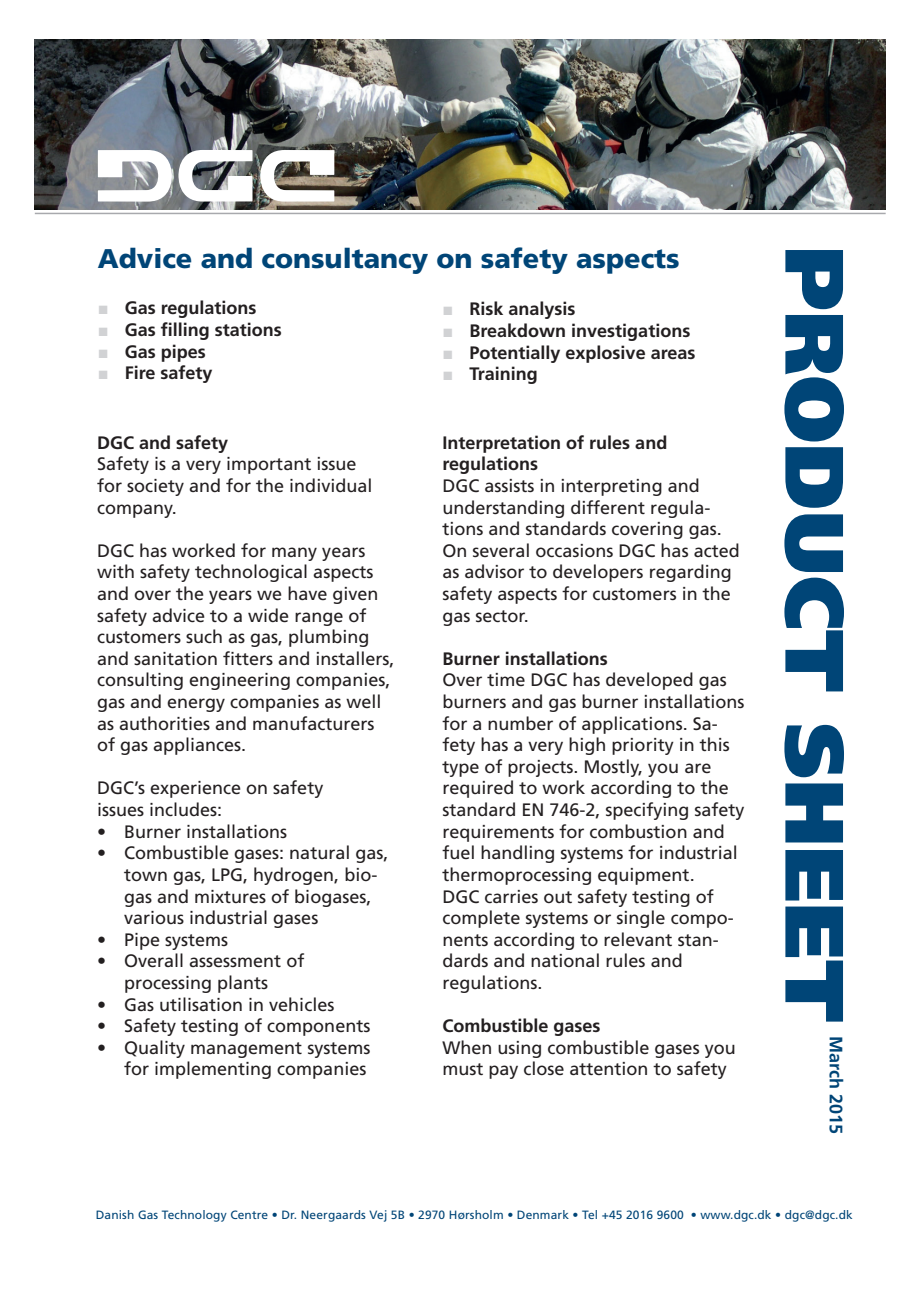
<style>
.page{position:relative;width:919px;height:1289px;background:#fff}
.page>*{position:absolute;margin:0;border:0;box-sizing:border-box;transform-origin:0 0}
.t1{font:900 82.5px "Frutiger LT";color:#004577}
.t2{font:900 27px "Frutiger LT";color:#004577}
.t3{font:18px/21.6px "Frutiger LT";color:#231f20}
.t4{font:700 18px/21.6px "Frutiger LT";color:#231f20}
.t5{font:700 18px "Frutiger LT";color:#004577}
.t6{font:12px "Frutiger LT";letter-spacing:.01em;color:#004577}
.s1{font-family:"Arial";font-weight:400;color:#d1d2d4}
</style>
<div class="page">
<img style="left:35px;top:40px;width:850px;height:170px">
<svg style="left:98px;top:150px;width:74px;height:52px"></svg>
<svg style="left:178px;top:150px;width:74px;height:51px"></svg>
<svg style="left:259px;top:150px;width:75px;height:52px"></svg>
<hr style="left:35px;top:213px;width:850px;height:1px;background:#a8a9ad">
<h2 class="t2" style="left:98px;top:242px;width:583px">Advice and consultancy on safety aspects</h2>
<p class="t4" style="left:98px;top:297px;width:160px"><span class="s1">■</span> Gas regulations</p>
<p class="t4" style="left:98px;top:319px;width:186px"><span class="s1">■</span> Gas filling stations</p>
<p class="t4" style="left:98px;top:340px;width:109px"><span class="s1">■</span> Gas pipes</p>
<p class="t4" style="left:98px;top:362px;width:116px"><span class="s1">■</span> Fire safety</p>
<p class="t4" style="left:442px;top:298px;width:135px"><span class="s1">■</span> Risk analysis</p>
<p class="t4" style="left:442px;top:320px;width:249px"><span class="s1">■</span> Breakdown investigations</p>
<p class="t4" style="left:442px;top:341px;width:254px"><span class="s1">■</span> Potentially explosive areas</p>
<p class="t4" style="left:442px;top:363px;width:97px"><span class="s1">■</span> Training</p>
<p class="t4" style="left:97px;top:432px;width:133px">DGC and safety</p>
<p class="t3" style="left:97px;top:453px;width:277px">Safety is a very important issue for society and for the individual company.</p>
<p class="t3" style="left:97px;top:540px;width:299px">DGC has worked for many years with safety technological aspects and over the years we have given safety advice to a wide range of customers such as gas, plumbing and sanitation fitters and installers, consulting engineering companies, gas and energy companies as well as authorities and manufacturers of gas appliances.</p>
<p class="t3" style="left:97px;top:777px;width:228px">DGC’s experience on safety issues includes:</p>
<p class="t3" style="left:97px;top:820px;width:192px">• Burner installations</p>
<p class="t3" style="left:124px;top:842px;width:266px;text-indent:-27px">• Combustible gases: natural gas, town gas, LPG, hydrogen, bio&shy;gas and mixtures of biogases, various industrial gases</p>
<p class="t3" style="left:97px;top:928px;width:133px">• Pipe systems</p>
<p class="t3" style="left:97px;top:950px;width:209px;text-align:center">• Overall assessment of processing plants</p>
<p class="t3" style="left:97px;top:993px;width:239px">• Gas utilisation in vehicles</p>
<p class="t3" style="left:97px;top:1015px;width:275px">• Safety testing of components</p>
<p class="t3" style="left:97px;top:1036px;width:275px;text-align:right">• Quality management systems for implementing companies</p>
<p class="t4" style="left:442px;top:432px;width:226px">Interpretation of rules and regulations</p>
<p class="t3" style="left:442px;top:475px;width:299px">DGC assists in interpreting and understanding different regula&shy;tions and standards covering gas.<br>On several occasions DGC has acted as advisor to developers regarding safety aspects for customers in the gas sector.</p>
<p class="t4" style="left:442px;top:648px;width:167px">Burner installations</p>
<p class="t3" style="left:442px;top:669px;width:303px">Over time DGC has developed gas burners and gas burner installations for a number of applications. Sa&shy;fety has a very high priority in this type of projects. Mostly, you are required to work according to the standard EN 746-2, specifying safety requirements for combustion and fuel handling systems for industrial thermoprocessing equipment.<br>DGC carries out safety testing of complete systems or single compo&shy;nents according to relevant stan&shy;dards and national rules and regulations.</p>
<p class="t4" style="left:442px;top:1015px;width:160px">Combustible gases</p>
<p class="t3" style="left:442px;top:1036px;width:295px">When using combustible gases you must pay close attention to safety</p>
<h1 class="t1" style="left:864px;top:246px;width:778px;rotate:90deg">PRODUCT SHEET</h1>
<p class="t5" style="left:846px;top:1036px;width:99px;rotate:90deg">March 2015</p>
<p class="t6" style="left:96px;top:1207px;width:758px">Danish Gas Technology Centre • Dr. Neergaards Vej 5B • 2970 Hørsholm • Denmark • Tel +45 2016 9600 • www.dgc.dk • dgc@dgc.dk</p>
</div>
